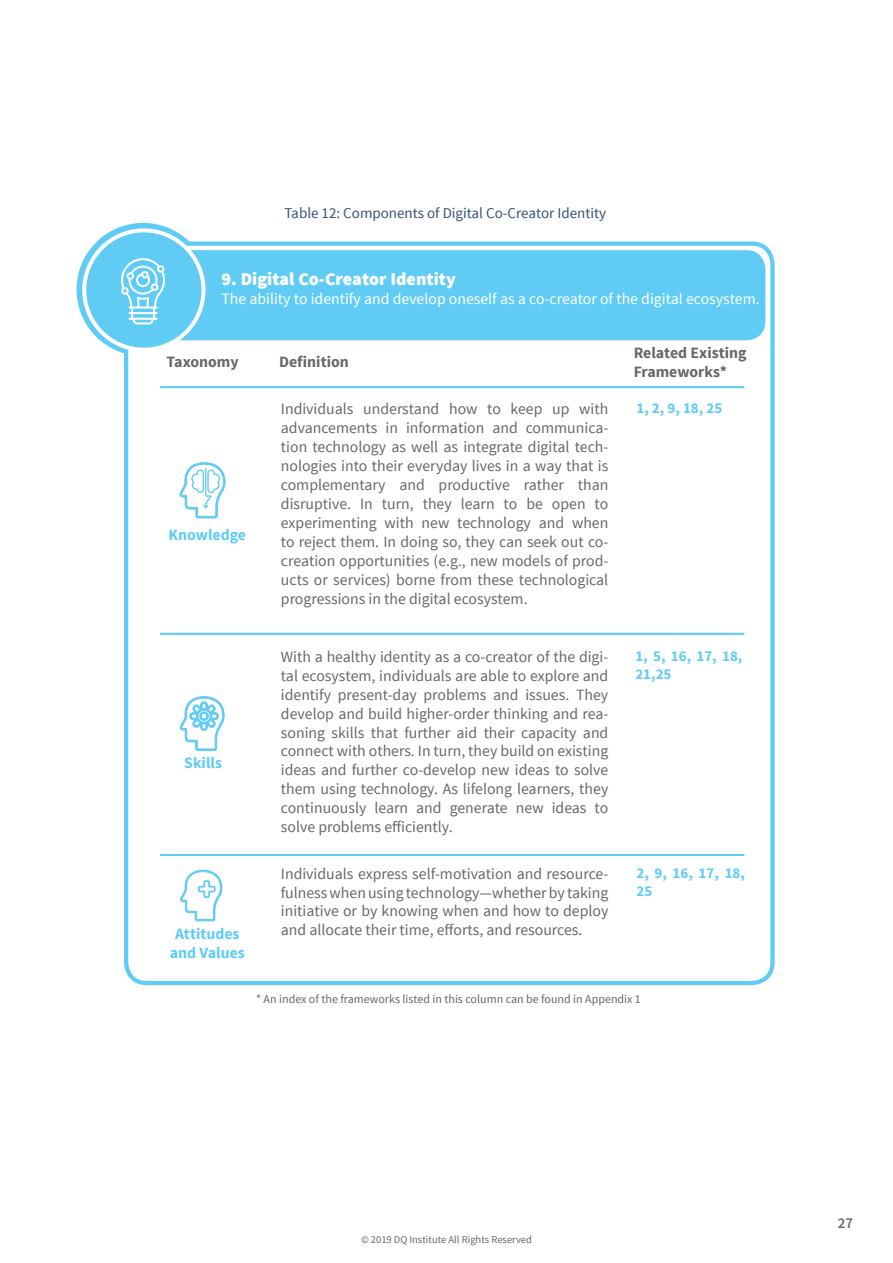
<style>
.page{position:relative;width:893px;height:1263px;background:#fff}
.page>*{position:absolute;margin:0;border:0;box-sizing:border-box;transform-origin:0 0}
.t1{font:900 18px "Source Sans Pro";color:#fff}
.t2{font:15.75px/18.9px "Source Sans Pro";color:#68686b;text-align:justify}
.t3{font:15.75px "Source Sans Pro";color:#fff}
.t4{font:700 15.75px/18.9px "Source Sans Pro";color:#68686b}
.t5{font:700 15.75px/18.9px "Source Sans Pro";color:#60ccf5;text-align:center}
.t6{font:15px "Source Sans Pro";color:#345475}
.t7{font:700 15px/18px "Source Sans Pro";color:#61ccf5}
.t8{font:600 15px "Source Sans Pro";color:#666767}
.t9{font:12px "Source Sans Pro";color:#666767}
.t10{font:10.5px "Source Sans Pro";color:#666767}
</style>
<div class="page">
<svg style="left:77px;top:224px;width:132px;height:131px"></svg>
<div style="left:126px;top:244px;width:646px;height:739px;background:#fff;border-radius:21px"></div>
<div style="left:124px;top:241px;width:651px;height:744px;border:4px solid #60ccf5;border-radius:21px"></div>
<div style="left:155px;top:248px;width:612px;height:94px;background:#60ccf5;border-radius:21px"></div>
<div style="left:153px;top:246px;width:617px;height:99px;border:4px solid #fff;border-radius:21px"></div>
<div style="left:84px;top:230px;width:120px;height:120px;background:#60ccf5;border-radius:50%"></div>
<div style="left:82px;top:228px;width:124px;height:124px;border:4px solid #fff;border-radius:50%"></div>
<hr style="left:160px;top:386px;width:584px;height:2px;background:#60ccf5">
<hr style="left:160px;top:633px;width:584px;height:2px;background:#60ccf5">
<hr style="left:160px;top:854px;width:584px;height:2px;background:#60ccf5">
<svg style="left:179px;top:696px;width:46px;height:55px"></svg>
<svg style="left:180px;top:870px;width:42px;height:52px"></svg>
<svg style="left:179px;top:462px;width:46px;height:57px"></svg>
<svg style="left:121px;top:258px;width:44px;height:66px"></svg>
<p class="t6" style="left:284px;top:203px;width:323px">Table 12: Components of Digital Co-Creator Identity</p>
<p class="t1" style="left:221px;top:268px;width:236px">9. Digital Co-Creator Identity</p>
<p class="t3" style="left:221px;top:289px;width:540px">The ability to identify and develop oneself as a co-creator of the digital ecosystem.</p>
<p class="t4" style="left:167px;top:353px;width:74px">Taxonomy</p>
<p class="t4" style="left:279px;top:353px;width:71px">Definition</p>
<p class="t4" style="left:634px;top:344px;width:114px">Related Existing<br>Frameworks*</p>
<p class="t5" style="left:169px;top:526px;width:79px">Knowledge</p>
<p class="t2" style="left:281px;top:400px;width:329px">Individuals understand how to keep up with advancements in information and communica&shy;tion technology as well as integrate digital tech&shy;nologies into their everyday lives in a way that is complementary and productive rather than disruptive. In turn, they learn to be open to experimenting with new technology and when to reject them. In doing so, they can seek out co&shy;creation opportunities (e.g., new models of prod&shy;ucts or services) borne from these technological progressions in the digital ecosystem.</p>
<p class="t7" style="left:636px;top:400px;width:87px">1, 2, 9, 18, 25</p>
<p class="t5" style="left:184px;top:754px;width:39px">Skills</p>
<p class="t5" style="left:170px;top:925px;width:76px">Attitudes and Values</p>
<p class="t2" style="left:281px;top:647px;width:329px">With a healthy identity as a co-creator of the digi&shy;tal ecosystem, individuals are able to explore and identify present-day problems and issues. They develop and build higher-order thinking and rea&shy;soning skills that further aid their capacity and connect with others. In turn, they build on existing ideas and further co-develop new ideas to solve them using technology. As lifelong learners, they continuously learn and generate new ideas to solve problems efficiently.</p>
<p class="t2" style="left:281px;top:864px;width:329px">Individuals express self-motivation and resource&shy;fulness when using technology—whether by taking initiative or by knowing when and how to deploy and allocate their time, efforts, and resources.</p>
<p class="t7" style="left:635px;top:648px;width:109px">1, 5, 16, 17, 18,<br>21,25</p>
<p class="t7" style="left:636px;top:864px;width:110px">2, 9, 16, 17, 18,<br>25</p>
<p class="t9" style="left:256px;top:992px;width:386px">* An index of the frameworks listed in this column can be found in Appendix 1</p>
<p class="t10" style="left:361px;top:1233px;width:172px">© 2019 DQ Institute All Rights Reserved</p>
<p class="t8" style="left:838px;top:1213px;width:17px">27</p>
</div>
